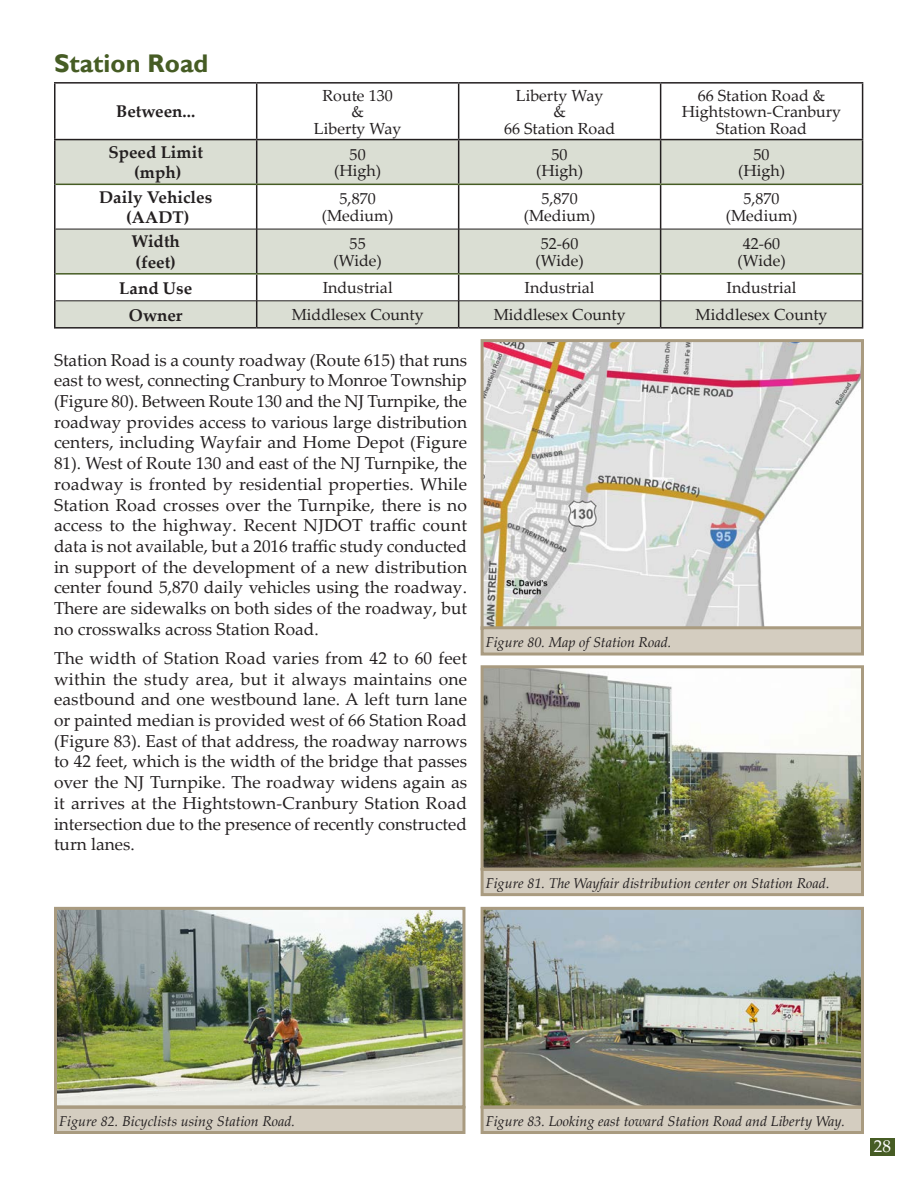
<style>
.page{position:relative;width:918px;height:1188px;background:#fff}
.page>*{position:absolute;margin:0;border:0;box-sizing:border-box;transform-origin:0 0}
.Sub_heading__2{font:700 25.5px "Gill Sans";color:#465c24}
.Body{font:17.25px/20.7px "Palatino Linotype";color:#231f20;text-align:justify}
.t1{font:17.25px "Palatino Linotype";color:#fff}
.Table{font:700 16.95px/20.4px "Palatino Linotype";color:#231f20;text-align:center}
.Table-2{font:16.05px/16.5px "Palatino Linotype";color:#231f20;text-align:center}
.t2{font:italic 14.25px "Palatino Linotype";color:#231f20}
</style>
<div class="page">
<div style="left:870px;top:1138px;width:25px;height:17px;background:#465c24"></div>
<svg style="left:56px;top:140px;width:806px;height:187px;fill:#daded3"></svg>
<hr style="left:54px;top:82px;width:203px;height:2px;background:#231f20">
<hr style="left:54px;top:84px;width:2px;height:55px;background:#231f20">
<hr style="left:257px;top:82px;width:202px;height:2px;background:#231f20">
<hr style="left:256px;top:84px;width:1px;height:55px;background:#231f20">
<hr style="left:459px;top:82px;width:202px;height:2px;background:#231f20">
<hr style="left:458px;top:84px;width:1px;height:55px;background:#231f20">
<hr style="left:661px;top:82px;width:202px;height:2px;background:#231f20">
<hr style="left:660px;top:84px;width:1px;height:55px;background:#231f20">
<hr style="left:862px;top:84px;width:1px;height:55px;background:#231f20">
<hr style="left:54px;top:139px;width:203px;height:1px;background:#231f20">
<hr style="left:54px;top:140px;width:2px;height:44px;background:#231f20">
<hr style="left:257px;top:139px;width:202px;height:1px;background:#231f20">
<hr style="left:256px;top:140px;width:1px;height:44px;background:#231f20">
<hr style="left:459px;top:139px;width:202px;height:1px;background:#231f20">
<hr style="left:458px;top:140px;width:1px;height:44px;background:#231f20">
<hr style="left:661px;top:139px;width:202px;height:1px;background:#231f20">
<hr style="left:660px;top:140px;width:1px;height:44px;background:#231f20">
<hr style="left:862px;top:140px;width:1px;height:44px;background:#231f20">
<hr style="left:54px;top:184px;width:2px;height:45px;background:#231f20">
<hr style="left:256px;top:185px;width:1px;height:44px;background:#231f20">
<hr style="left:458px;top:185px;width:1px;height:44px;background:#231f20">
<hr style="left:660px;top:185px;width:1px;height:44px;background:#231f20">
<hr style="left:862px;top:184px;width:1px;height:45px;background:#231f20">
<hr style="left:54px;top:229px;width:2px;height:45px;background:#231f20">
<hr style="left:256px;top:229px;width:1px;height:44px;background:#231f20">
<hr style="left:458px;top:229px;width:1px;height:44px;background:#231f20">
<hr style="left:660px;top:229px;width:1px;height:44px;background:#231f20">
<hr style="left:862px;top:229px;width:1px;height:45px;background:#231f20">
<hr style="left:54px;top:274px;width:2px;height:27px;background:#231f20">
<hr style="left:54px;top:301px;width:2px;height:26px;background:#231f20">
<svg style="left:256px;top:275px;width:1px;height:52px"></svg>
<svg style="left:458px;top:275px;width:1px;height:52px"></svg>
<svg style="left:660px;top:275px;width:1px;height:52px"></svg>
<svg style="left:862px;top:274px;width:1px;height:53px"></svg>
<hr style="left:54px;top:327px;width:203px;height:2px;background:#231f20">
<hr style="left:257px;top:327px;width:202px;height:2px;background:#231f20">
<hr style="left:459px;top:327px;width:202px;height:2px;background:#231f20">
<hr style="left:661px;top:327px;width:202px;height:2px;background:#231f20">
<hr style="left:56px;top:184px;width:201px;height:1px;background:#465c24">
<hr style="left:257px;top:184px;width:202px;height:1px;background:#465c24">
<hr style="left:459px;top:184px;width:202px;height:1px;background:#465c24">
<hr style="left:661px;top:184px;width:201px;height:1px;background:#465c24">
<hr style="left:56px;top:273px;width:201px;height:2px;background:#465c24">
<hr style="left:257px;top:273px;width:202px;height:2px;background:#465c24">
<hr style="left:459px;top:273px;width:202px;height:2px;background:#465c24">
<hr style="left:661px;top:273px;width:201px;height:2px;background:#465c24">
<hr style="left:56px;top:229px;width:201px;height:1px;background:#231f20">
<hr style="left:257px;top:229px;width:202px;height:1px;background:#231f20">
<hr style="left:459px;top:229px;width:202px;height:1px;background:#231f20">
<hr style="left:661px;top:229px;width:201px;height:1px;background:#231f20">
<hr style="left:56px;top:301px;width:201px;height:1px;background:#231f20">
<hr style="left:257px;top:301px;width:202px;height:1px;background:#231f20">
<hr style="left:459px;top:301px;width:202px;height:1px;background:#231f20">
<hr style="left:661px;top:301px;width:201px;height:1px;background:#231f20">
<img style="left:485px;top:343px;width:375px;height:283px">
<div style="left:481px;top:339px;width:383px;height:291px;border:3px solid #a99b80"></div>
<div style="left:482px;top:628px;width:380px;height:26px;background:#d4cdc0"></div>
<div style="left:481px;top:626px;width:383px;height:30px;border:3px solid #a99b80"></div>
<img style="left:485px;top:669px;width:375px;height:198px">
<div style="left:481px;top:665px;width:383px;height:206px;border:3px solid #a99b80"></div>
<div style="left:482px;top:869px;width:380px;height:26px;background:#d4cdc0"></div>
<div style="left:481px;top:868px;width:383px;height:28px;border:3px solid #a99b80"></div>
<img style="left:58px;top:911px;width:403px;height:193px">
<div style="left:54px;top:907px;width:411px;height:201px;border:3px solid #a99b80"></div>
<div style="left:56px;top:1107px;width:408px;height:25px;background:#d4cdc0"></div>
<div style="left:54px;top:1106px;width:411px;height:28px;border:3px solid #a99b80"></div>
<img style="left:485px;top:911px;width:375px;height:193px">
<div style="left:481px;top:907px;width:383px;height:201px;border:3px solid #a99b80"></div>
<div style="left:482px;top:1107px;width:380px;height:26px;background:#d4cdc0"></div>
<div style="left:481px;top:1106px;width:383px;height:28px;border:3px solid #a99b80"></div>
<p class="Sub_heading__2" style="left:54px;top:48px;width:156px">Station Road</p>
<p class="Table" style="left:116px;top:101px;width:81px">Between...</p>
<p class="Table-2" style="left:314px;top:86px;width:89px">Route 130<br>&amp;<br>Liberty Way</p>
<p class="Table-2" style="left:504px;top:86px;width:113px">Liberty Way<br>&amp;<br>66 Station Road</p>
<p class="Table-2" style="left:682px;top:86px;width:161px">66 Station Road &amp;<br>Hightstown-Cranbury<br>Station Road</p>
<p class="Table" style="left:108px;top:141px;width:96px">Speed Limit (mph)</p>
<p class="Table-2" style="left:334px;top:145px;width:48px">50 (High)</p>
<p class="Table-2" style="left:536px;top:145px;width:48px">50 (High)</p>
<p class="Table-2" style="left:738px;top:145px;width:48px">50 (High)</p>
<p class="Table" style="left:99px;top:186px;width:115px">Daily Vehicles (AADT)</p>
<p class="Table-2" style="left:322px;top:190px;width:73px">5,870 (Medium)</p>
<p class="Table-2" style="left:524px;top:190px;width:73px">5,870 (Medium)</p>
<p class="Table-2" style="left:726px;top:190px;width:73px">5,870 (Medium)</p>
<p class="Table" style="left:131px;top:231px;width:50px;text-align:left">Width (feet)</p>
<p class="Table-2" style="left:333px;top:235px;width:50px">55 (Wide)</p>
<p class="Table-2" style="left:535px;top:235px;width:50px">52-60 (Wide)</p>
<p class="Table-2" style="left:737px;top:235px;width:50px">42-60 (Wide)</p>
<p class="Table" style="left:119px;top:277px;width:74px">Land Use</p>
<p class="Table-2" style="left:323px;top:279px;width:71px">Industrial</p>
<p class="Table-2" style="left:525px;top:279px;width:71px">Industrial</p>
<p class="Table-2" style="left:727px;top:279px;width:71px">Industrial</p>
<p class="Table" style="left:129px;top:304px;width:55px">Owner</p>
<p class="Table-2" style="left:292px;top:306px;width:133px">Middlesex County</p>
<p class="Table-2" style="left:494px;top:306px;width:133px">Middlesex County</p>
<p class="Table-2" style="left:696px;top:306px;width:133px">Middlesex County</p>
<p class="Body" style="left:54px;top:349px;width:415px">Station Road is a county roadway (Route 615) that runs east to west, connecting Cranbury to Monroe Township (Figure 80). Between Route 130 and the NJ Turnpike, the roadway provides access to various large distribution centers, including Wayfair and Home Depot (Figure 81). West of Route 130 and east of the NJ Turnpike, the roadway is fronted by residential properties. While Station Road crosses over the Turnpike, there is no access to the highway. Recent NJDOT traffic count data is not available, but a 2016 traffic study conducted in support of the development of a new distribution center found 5,870 daily vehicles using the roadway.<br>There are sidewalks on both sides of the roadway, but no crosswalks across Station Road.</p>
<p class="Body" style="left:54px;top:647px;width:415px">The width of Station Road varies from 42 to 60 feet within the study area, but it always maintains one eastbound and one westbound lane. A left turn lane or painted median is provided west of 66 Station Road (Figure 83). East of that address, the roadway narrows to 42 feet, which is the width of the bridge that passes over the NJ Turnpike. The roadway widens again as it arrives at the Hightstown-Cranbury Station Road intersection due to the presence of recently constructed turn lanes.</p>
<p class="t2" style="left:486px;top:632px;width:187px">Figure 80. Map of Station Road.</p>
<p class="t2" style="left:486px;top:873px;width:345px">Figure 81. The Wayfair distribution center on Station Road.</p>
<p class="t2" style="left:59px;top:1111px;width:238px">Figure 82. Bicyclists using Station Road.</p>
<p class="t2" style="left:486px;top:1111px;width:361px">Figure 83. Looking east toward Station Road and Liberty Way.</p>
<p class="t1" style="left:874px;top:1134px;width:19px">28</p>
</div>
